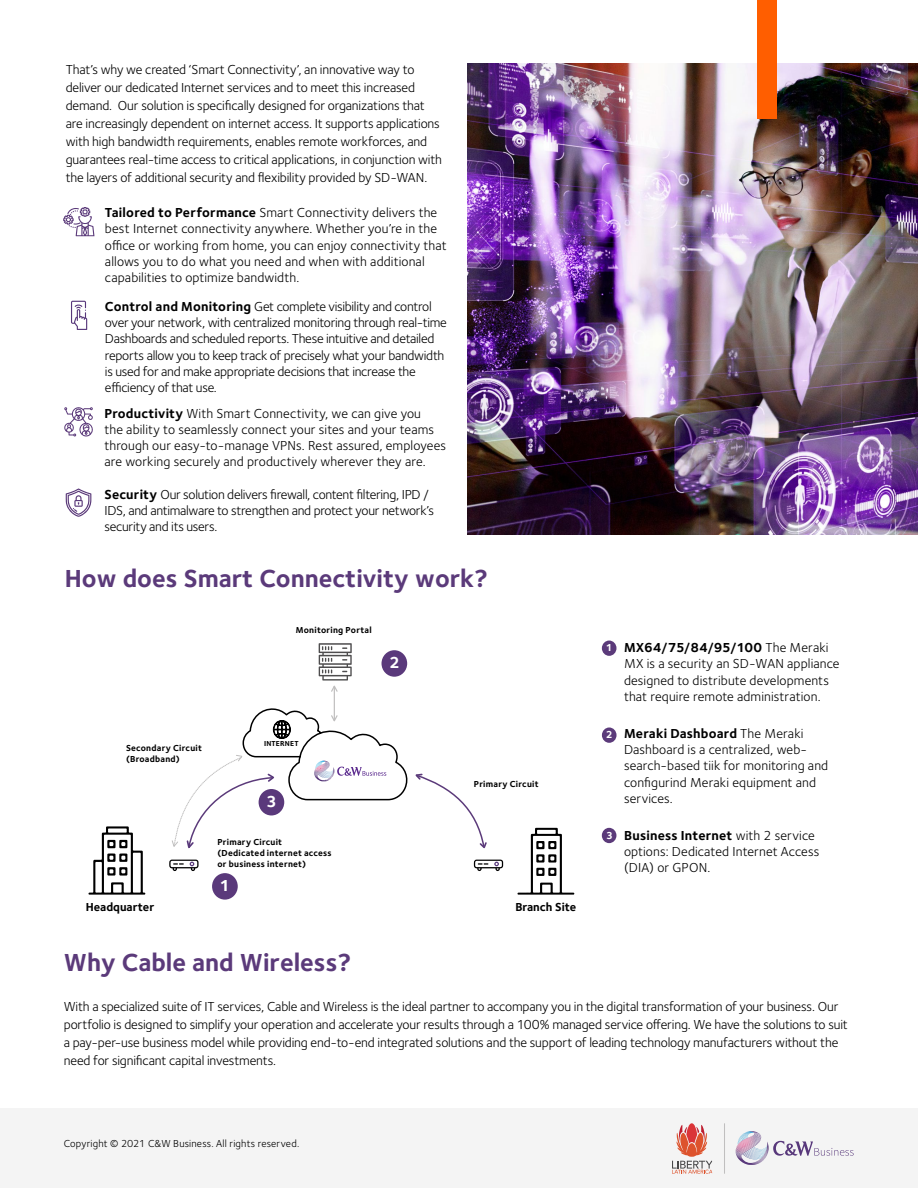
<style>
.page{position:relative;width:918px;height:1188px;background:#fff}
.page>*{position:absolute;margin:0;border:0;box-sizing:border-box;transform-origin:0 0}
.t1{font:700 25.5px "Foundry Sterling OT3";color:#5b3a7a}
.t2{font:700 16.5px "Foundry Sterling OT3";color:#fff}
.t3{font:13.5px/18px "Foundry Sterling OT3";letter-spacing:-.01em;color:#000}
.t4{font:13.5px/16.2px "Foundry Sterling OT3";letter-spacing:.01em;color:#000}
.t5{font:700 12px "Foundry Sterling OT3";color:#000}
.t6{font:10.5px "Foundry Sterling OT3";letter-spacing:.015em;color:#000}
.t7{font:700 10.5px "Foundry Sterling OT3";color:#fff}
.t8{font:700 9px/10.8px "Foundry Sterling OT3";letter-spacing:.025em;color:#000}
.t9{font:700 7.5px "Foundry Sterling OT3";letter-spacing:.03em;color:#000}
.s1{font-weight:700}
</style>
<div class="page">
<div style="left:0;top:1109px;width:918px;height:79px;background:#f4f4f4"></div>
<svg style="left:672px;top:1123px;width:40px;height:51px"></svg>
<svg style="left:736px;top:1131px;width:118px;height:34px"></svg>
<hr style="left:724px;top:1123px;width:1px;height:51px;background:#c0bfbf">
<svg style="left:71px;top:301px;width:16px;height:29px"></svg>
<div style="left:212px;top:873px;width:26px;height:27px;background:#5a397b;border-radius:50%"></div>
<div style="left:602px;top:641px;width:14px;height:15px;background:#5b3a7a;border-radius:50%"></div>
<div style="left:602px;top:727px;width:15px;height:16px;background:#5b3a7a;border-radius:50%"></div>
<div style="left:602px;top:828px;width:14px;height:15px;background:#5b3a7a;border-radius:50%"></div>
<svg style="left:172px;top:643px;width:315px;height:206px"></svg>
<svg style="left:63px;top:207px;width:31px;height:29px"></svg>
<svg style="left:88px;top:826px;width:57px;height:69px"></svg>
<svg style="left:517px;top:828px;width:57px;height:67px"></svg>
<svg style="left:169px;top:860px;width:30px;height:11px"></svg>
<svg style="left:474px;top:860px;width:29px;height:11px"></svg>
<img style="left:467px;top:64px;width:451px;height:471px">
<svg style="left:64px;top:407px;width:29px;height:29px"></svg>
<svg style="left:66px;top:489px;width:25px;height:28px"></svg>
<div style="left:757px;top:0;width:20px;height:118px;background:#ff5e00"></div>
<p class="t3" style="left:66px;top:60px;width:378px">That’s why we created ‘Smart Connectivity’, an innovative way to deliver our dedicated Internet services and to meet this increased demand. Our solution is specifically designed for organizations that are increasingly dependent on internet access. It supports applications with high bandwidth requirements, enables remote workforces, and guarantees real-time access to critical applications, in conjunction with the layers of additional security and flexibility provided by SD-WAN.</p>
<p class="t4" style="left:105px;top:204px;width:343px"><span class="s1">Tailored to Performance</span> Smart Connectivity delivers the best Internet connectivity anywhere. Whether you’re in the office or working from home, you can enjoy connectivity that allows you to do what you need and when with additional capabilities to optimize bandwidth.</p>
<p class="t3" style="left:105px;top:297px;width:343px;line-height:16.2px"><span class="s1">Control and Monitoring</span> Get complete visibility and control over your network, with centralized monitoring through real-time Dashboards and scheduled reports. These intuitive and detailed reports allow you to keep track of precisely what your bandwidth is used for and make appropriate decisions that increase the efficiency of that use.</p>
<p class="t4" style="left:104px;top:404px;width:343px"><span class="s1">Productivity</span> With Smart Connectivity, we can give you<br>the ability to seamlessly connect your sites and your teams through our easy-to-manage VPNs. Rest assured, employees are working securely and productively wherever they are.</p>
<p class="t3" style="left:104px;top:485px;width:331px;line-height:16.2px"><span class="s1">Security</span> Our solution delivers firewall, content filtering, IPD /<br>IDS, and antimalware to strengthen and protect your network’s security and its users.</p>
<h1 class="t1" style="left:65px;top:558px;width:425px">How does Smart Connectivity work?</h1>
<p class="t8" style="left:296px;top:624px;width:77px">Monitoring Portal</p>
<p class="t2" style="left:389px;top:649px;width:12px">2</p>
<p class="t8" style="left:126px;top:742px;width:78px">Secondary Circuit (Broadband)</p>
<p class="t9" style="left:264px;top:738px;width:36px">INTERNET</p>
<p class="t2" style="left:266px;top:788px;width:12px">3</p>
<p class="t8" style="left:217px;top:836px;width:116px">Primary Circuit (Dedicated internet access or business internet)</p>
<p class="t2" style="left:220px;top:872px;width:12px">1</p>
<p class="t8" style="left:474px;top:778px;width:66px">Primary Circuit</p>
<p class="t5" style="left:86px;top:897px;width:70px">Headquarter</p>
<p class="t5" style="left:515px;top:897px;width:62px">Branch Site</p>
<h1 class="t1" style="left:64px;top:942px;width:289px">Why Cable and Wireless?</h1>
<p class="t7" style="left:606px;top:639px;width:8px">1</p>
<p class="t7" style="left:606px;top:726px;width:8px">2</p>
<p class="t7" style="left:606px;top:827px;width:8px">3</p>
<p class="t4" style="left:624px;top:639px;width:217px"><span class="s1">MX64/75/84/95/100</span> The Meraki MX is a security an SD-WAN appliance designed to distribute developments that require remote administration.</p>
<p class="t4" style="left:624px;top:724px;width:206px"><span class="s1">Meraki Dashboard</span> The Meraki<br>Dashboard is a centralized, web&shy;search-based tiik for monitoring and configurind Meraki equipment and services.</p>
<p class="t4" style="left:624px;top:826px;width:197px"><span class="s1">Business Internet</span> with 2 service options: Dedicated Internet Access (DIA) or GPON.</p>
<p class="t3" style="left:64px;top:996px;width:786px">With a specialized suite of IT services, Cable and Wireless is the ideal partner to accompany you in the digital transformation of your business. Our portfolio is designed to simplify your operation and accelerate your results through a 100% managed service offering. We have the solutions to suit a pay-per-use business model while providing end-to-end integrated solutions and the support of leading technology manufacturers without the need for significant capital investments.</p>
<p class="t6" style="left:64px;top:1136px;width:237px">Copyright © 2021 C&amp;W Business. All rights reserved.</p>
</div>
